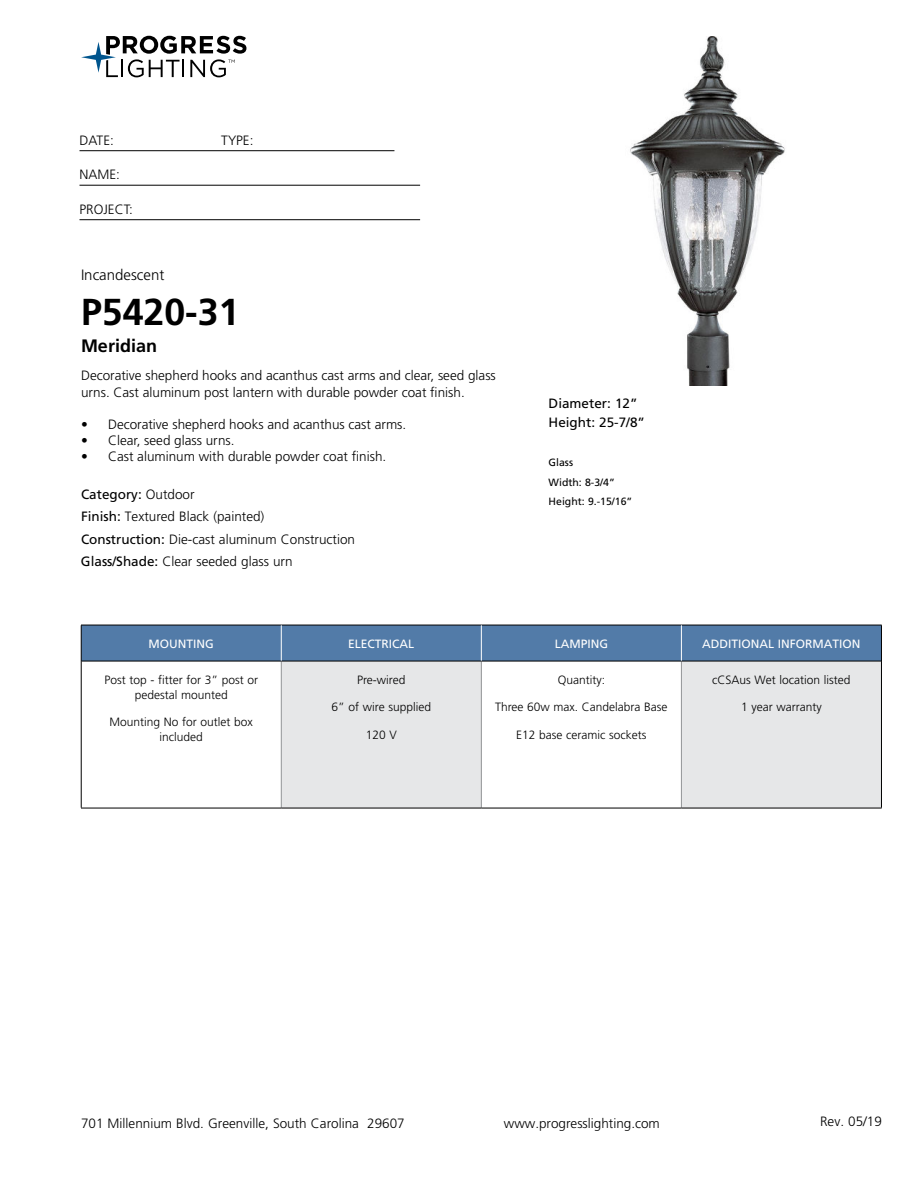
<style>
.page{position:relative;width:918px;height:1188px;background:#fff}
.page>*{position:absolute;margin:0;border:0;box-sizing:border-box;transform-origin:0 0}
.t1{font:700 37.5px "Frutiger LT Std";color:#000}
.t2{font:700 18px "Frutiger LT Std";color:#000}
.t3{font:300 15px "Frutiger LT Std";color:#000}
.t4{font:300 13.5px/22.5px "Frutiger LT Std";color:#000}
.t5{font:13.5px/19.5px "Frutiger LT Std";color:#000}
.t6{font:300 12px/15px "Frutiger LT Std";color:#000;text-align:center}
.t7{font:12px "Frutiger LT Std";color:#fff}
.t8{font:10.5px/19.5px "Frutiger LT Std";color:#000}
.s1{font-weight:400}
</style>
<div class="page">
<svg style="left:81px;top:36px;width:165px;height:41px"></svg>
<hr style="left:80px;top:150px;width:314px;height:1px;background:#000">
<hr style="left:80px;top:185px;width:340px;height:1px;background:#000">
<hr style="left:80px;top:219px;width:340px;height:1px;background:#000">
<div style="left:82px;top:626px;width:799px;height:35px;background:#527ba8"></div>
<div style="left:281px;top:661px;width:200px;height:147px;background:#e6e7e8"></div>
<div style="left:681px;top:661px;width:200px;height:147px;background:#e6e7e8"></div>
<hr style="left:281px;top:661px;width:1px;height:147px;background:#939598">
<hr style="left:481px;top:661px;width:1px;height:147px;background:#939598">
<hr style="left:681px;top:661px;width:1px;height:147px;background:#939598">
<hr style="left:81px;top:661px;width:200px;height:1px;background:#000">
<hr style="left:281px;top:661px;width:200px;height:1px;background:#000">
<hr style="left:481px;top:661px;width:200px;height:1px;background:#000">
<hr style="left:681px;top:661px;width:200px;height:1px;background:#000">
<hr style="left:81px;top:808px;width:200px;height:1px;background:#000">
<hr style="left:281px;top:808px;width:200px;height:1px;background:#000">
<hr style="left:481px;top:808px;width:200px;height:1px;background:#000">
<hr style="left:681px;top:808px;width:201px;height:1px;background:#000">
<hr style="left:81px;top:625px;width:200px;height:1px;background:#000">
<hr style="left:81px;top:625px;width:1px;height:36px;background:#000">
<hr style="left:281px;top:625px;width:200px;height:1px;background:#000">
<hr style="left:481px;top:625px;width:200px;height:1px;background:#000">
<hr style="left:681px;top:625px;width:201px;height:1px;background:#000">
<hr style="left:881px;top:625px;width:1px;height:36px;background:#000">
<hr style="left:81px;top:661px;width:1px;height:147px;background:#000">
<hr style="left:881px;top:661px;width:1px;height:147px;background:#000">
<hr style="left:281px;top:625px;width:1px;height:36px;background:#fff">
<hr style="left:681px;top:625px;width:1px;height:36px;background:#fff">
<hr style="left:481px;top:625px;width:1px;height:36px;background:#fff">
<img style="left:630px;top:36px;width:155px;height:349px">
<p class="t4" style="left:80px;top:130px;width:36px">DATE:</p>
<p class="t4" style="left:221px;top:130px;width:34px">TYPE:</p>
<p class="t4" style="left:80px;top:165px;width:42px">NAME:</p>
<p class="t4" style="left:80px;top:199px;width:55px">PROJECT:</p>
<p class="t3" style="left:81px;top:269px;width:85px">Incandescent</p>
<h1 class="t1" style="left:81px;top:290px;width:160px">P5420-31</h1>
<h2 class="t2" style="left:81px;top:335px;width:78px">Meridian</h2>
<p class="t4" style="left:81px;top:369px;width:416px;line-height:16.2px">Decorative shepherd hooks and acanthus cast arms and clear, seed glass urns. Cast aluminum post lantern with durable powder coat finish.</p>
<p class="t4" style="left:81px;top:414px;width:327px">• Decorative shepherd hooks and acanthus cast arms.</p>
<p class="t4" style="left:81px;top:430px;width:155px">• Clear, seed glass urns.</p>
<p class="t4" style="left:81px;top:446px;width:307px">• Cast aluminum with durable powder coat finish.</p>
<p class="t4" style="left:81px;top:484px;width:276px"><span class="s1">Category:</span> Outdoor<br><span class="s1">Finish:</span> Textured Black (painted)<br><span class="s1">Construction:</span> Die-cast aluminum Construction <span class="s1">Glass/Shade:</span> Clear seeded glass urn</p>
<p class="t5" style="left:549px;top:394px;width:98px">Diameter: 12”<br>Height: 25-7/8”</p>
<p class="t8" style="left:549px;top:454px;width:85px">Glass<br>Width: 8-3/4”<br>Height: 9.-15/16”</p>
<p class="t7" style="left:149px;top:639px;width:67px">MOUNTING</p>
<p class="t7" style="left:348px;top:639px;width:68px">ELECTRICAL</p>
<p class="t7" style="left:555px;top:639px;width:55px">LAMPING</p>
<p class="t7" style="left:702px;top:639px;width:160px">ADDITIONAL INFORMATION</p>
<p class="t6" style="left:104px;top:673px;width:155px">Post top - fitter for 3” post or pedestal mounted</p>
<p class="t6" style="left:110px;top:716px;width:145px">Mounting No for outlet box included</p>
<p class="t6" style="left:357px;top:673px;width:50px">Pre-wired</p>
<p class="t6" style="left:332px;top:701px;width:101px">6” of wire supplied</p>
<p class="t6" style="left:366px;top:728px;width:33px">120 V</p>
<p class="t6" style="left:712px;top:673px;width:140px">cCSAus Wet location listed</p>
<p class="t6" style="left:741px;top:701px;width:82px">1 year warranty</p>
<p class="t6" style="left:558px;top:673px;width:49px">Quantity:</p>
<p class="t6" style="left:495px;top:701px;width:174px">Three 60w max. Candelabra Base</p>
<p class="t6" style="left:516px;top:728px;width:132px">E12 base ceramic sockets</p>
<p class="t4" style="left:81px;top:1113px;width:325px">701 Millennium Blvd. Greenville, South Carolina 29607</p>
<p class="t4" style="left:504px;top:1113px;width:158px">www.progresslighting.com</p>
<p class="t4" style="left:820px;top:1111px;width:63px">Rev. 05/19</p>
</div>
